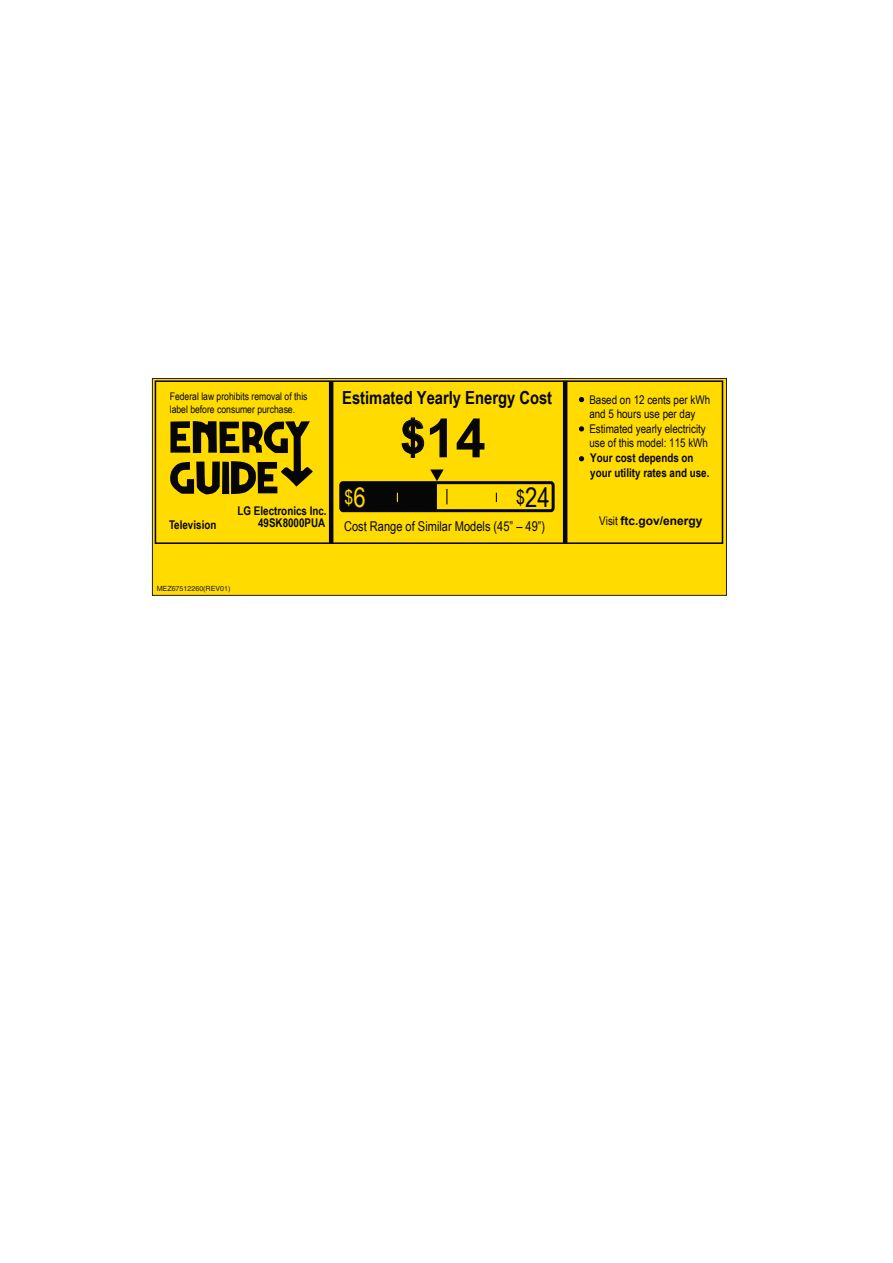
<style>
.page{position:relative;width:893px;height:1263px;background:#fff}
.page>*{position:absolute;margin:0;border:0;box-sizing:border-box;transform-origin:0 0}
.t1{font:700 54px "Arial";color:#050605}
.t2{font:27px "Arial Narrow";color:#050605}
.t3{font:19.5px "Arial Narrow";color:#ffdb00}
.t4{font:700 18px "Arial Narrow";color:#050605}
.t5{font:13.5px "Arial Narrow";color:#050605}
.t6{font:12px/14.4px "Arial Narrow";color:#050605}
.t7{font:700 12px/14.1px "Arial Narrow";color:#050605}
.t8{font:700 12px "Arial";color:#050605}
.t9{font:10.5px/13.5px "Arial Narrow";color:#050605}
.t10{font:7.05px "Helvetica";color:#231f20}
.s1{font-size:27px}
.s2{font-size:45px}
.s3{font-size:19.5px}
.s4{font-family:"Arial Narrow";font-weight:400}
</style>
<div class="page">
<div style="left:152px;top:378px;width:574px;height:217px;background:#ffdb00"></div>
<div style="left:152px;top:378px;width:575px;height:218px;border:1px solid #231f20"></div>
<div style="left:155px;top:380px;width:568px;height:164px;border:2px solid #050605"></div>
<hr style="left:329px;top:381px;width:4px;height:162px;background:#050605">
<hr style="left:563px;top:381px;width:4px;height:162px;background:#050605">
<svg style="left:579px;top:456px;width:5px;height:5px"></svg>
<svg style="left:579px;top:426px;width:5px;height:5px"></svg>
<svg style="left:579px;top:397px;width:5px;height:5px"></svg>
<svg style="left:401px;top:417px;width:23px;height:41px"></svg>
<svg style="left:170px;top:421px;width:143px;height:73px"></svg>
<svg style="left:339px;top:469px;width:216px;height:44px"></svg>
<p class="t9" style="left:170px;top:389px;width:139px">Federal law prohibits removal of this label before consumer purchase.</p>
<p class="t7" style="left:238px;top:503px;width:91px">LG Electronics Inc.</p>
<p class="t7" style="left:169px;top:517px;width:49px">Television</p>
<p class="t7" style="left:258px;top:515px;width:69px">49SK8000PUA</p>
<h3 class="t4" style="left:342px;top:384px;width:212px">Estimated Yearly Energy Cost</h3>
<h3 class="t3" style="left:345px;top:483px;width:23px">$<span class="s1">6</span></h3>
<h1 class="t1" style="left:401px;top:402px;width:87px"><span class="s2">$</span>14</h1>
<h2 class="t2" style="left:516px;top:477px;width:35px"><span class="s3">$</span>24</h2>
<p class="t5" style="left:344px;top:516px;width:203px">Cost Range of Similar Models (45” – 49”)</p>
<p class="t10" style="left:157px;top:584px;width:75px">MEZ67512260(REV01)</p>
<p class="t6" style="left:589px;top:392px;width:122px">Based on 12 cents per kWh and 5 hours use per day<br>Estimated yearly electricity use of this model: 115 kWh</p>
<p class="t7" style="left:590px;top:450px;width:121px">Your cost depends on your utility rates and use.</p>
<p class="t8" style="left:599px;top:513px;width:105px"><span class="s4">Visit</span> ftc.gov/energy</p>
</div>
